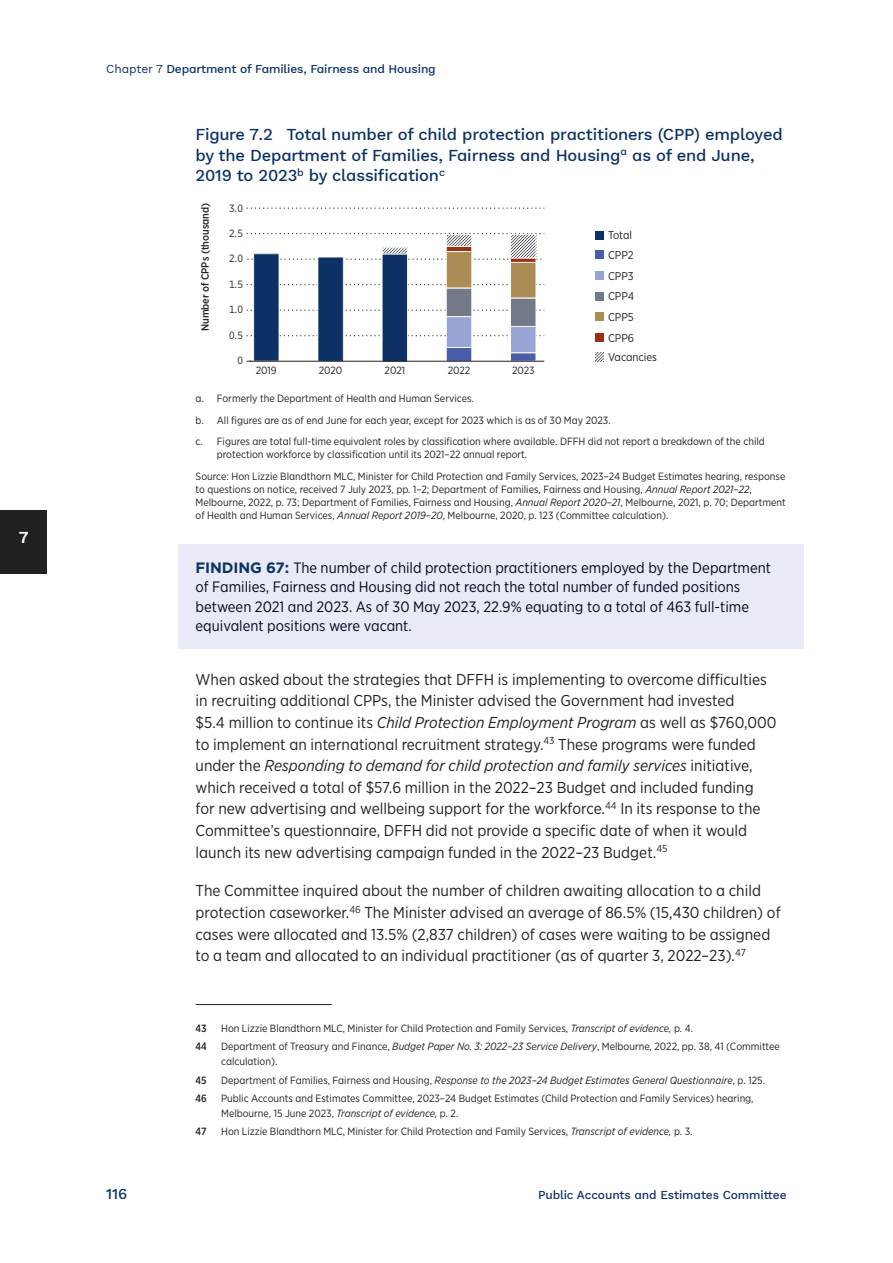
<style>
.page{position:relative;width:893px;height:1263px;background:#fff}
.page>*{position:absolute;margin:0;border:0;box-sizing:border-box;transform-origin:0 0}
.t1{font:500 16.5px/20.7px "Work Sans";letter-spacing:-.01em;color:#0d3166}
.t2{font:600 16.5px "Work Sans";color:#fff}
.Body{font:15.75px/21.6px "Gotham Narrow";color:#231f20}
.t3{font:15px/19.5px "Gotham Narrow";color:#000a1d}
.t4{font:500 15px "Work Sans";color:#0d3166}
.t5{font:500 12px "Work Sans";letter-spacing:-.01em;color:#0d3166}
.t6{font:11.25px/20.7px "Gotham Narrow";letter-spacing:-.005em;color:#231f20;text-align:justify}
.Table_Figure_Source{font:10.5px/13px "Gotham Narrow";color:#231f20}
.Footnote{font:10.5px/14.4px "Gotham Narrow";color:#231f20}
.Footnote-2{font:italic 10.5px "Gotham Narrow";color:#231f20}
.Footnote-3{font:500 10.5px "Gotham Narrow";color:#231f20}
.s1{font-weight:400}
.s2{font-style:italic}
.s3{font-family:"Gotham";font-weight:700;color:#0d3166}
.s4{font-style:normal}
</style>
<div class="page">
<div style="left:0;top:510px;width:47px;height:64px;background:#231f20"></div>
<div style="left:179px;top:544px;width:625px;height:104px;background:#e8eaf5"></div>
<svg style="left:247px;top:259px;width:295px;height:1px"></svg>
<svg style="left:247px;top:233px;width:297px;height:1px"></svg>
<svg style="left:247px;top:284px;width:297px;height:1px"></svg>
<svg style="left:247px;top:208px;width:297px;height:1px"></svg>
<svg style="left:247px;top:310px;width:297px;height:1px"></svg>
<svg style="left:247px;top:335px;width:297px;height:1px"></svg>
<div style="left:595px;top:250px;width:9px;height:9px;background:#475da9"></div>
<div style="left:595px;top:271px;width:9px;height:9px;background:#98a4d3"></div>
<div style="left:595px;top:292px;width:9px;height:8px;background:#737986"></div>
<div style="left:595px;top:312px;width:9px;height:9px;background:#ad8b54"></div>
<div style="left:595px;top:333px;width:9px;height:9px;background:#9c3112"></div>
<svg style="left:595px;top:353px;width:9px;height:8px"></svg>
<div style="left:595px;top:231px;width:9px;height:8px;background:#0d3166"></div>
<div style="left:254px;top:254px;width:25px;height:107px;background:#0d3166"></div>
<div style="left:253px;top:253px;width:26px;height:109px;border:1px solid #fff"></div>
<div style="left:318px;top:257px;width:25px;height:104px;background:#0d3166"></div>
<div style="left:317px;top:257px;width:27px;height:105px;border:1px solid #fff"></div>
<div style="left:382px;top:254px;width:26px;height:108px;background:#0d3166"></div>
<div style="left:382px;top:253px;width:26px;height:109px;border:1px solid #fff"></div>
<svg style="left:384px;top:249px;width:22px;height:3px"></svg>
<div style="left:382px;top:247px;width:26px;height:7px;border:1px solid #fff"></div>
<div style="left:446px;top:347px;width:26px;height:14px;background:#475da9"></div>
<div style="left:446px;top:347px;width:26px;height:15px;border:1px solid #fff"></div>
<div style="left:446px;top:317px;width:26px;height:30px;background:#98a4d3"></div>
<div style="left:446px;top:316px;width:26px;height:32px;border:1px solid #fff"></div>
<div style="left:446px;top:288px;width:26px;height:29px;background:#737986"></div>
<div style="left:446px;top:288px;width:26px;height:29px;border:1px solid #fff"></div>
<div style="left:446px;top:251px;width:26px;height:37px;background:#ad8b54"></div>
<div style="left:446px;top:251px;width:26px;height:37px;border:1px solid #fff"></div>
<div style="left:446px;top:246px;width:26px;height:5px;background:#9c3112"></div>
<div style="left:446px;top:246px;width:26px;height:6px;border:1px solid #fff"></div>
<svg style="left:448px;top:236px;width:22px;height:9px"></svg>
<div style="left:446px;top:234px;width:26px;height:13px;border:1px solid #fff"></div>
<div style="left:510px;top:353px;width:26px;height:8px;background:#475da9"></div>
<div style="left:510px;top:326px;width:26px;height:27px;background:#98a4d3"></div>
<div style="left:510px;top:326px;width:26px;height:27px;border:1px solid #fff"></div>
<div style="left:510px;top:298px;width:26px;height:28px;background:#737986"></div>
<div style="left:510px;top:298px;width:26px;height:29px;border:1px solid #fff"></div>
<div style="left:510px;top:262px;width:26px;height:36px;background:#ad8b54"></div>
<div style="left:510px;top:262px;width:26px;height:36px;border:1px solid #fff"></div>
<hr style="left:510px;top:258px;width:26px;height:4px;background:#9c3112">
<div style="left:510px;top:258px;width:26px;height:5px;border:1px solid #fff"></div>
<svg style="left:512px;top:236px;width:22px;height:20px"></svg>
<div style="left:510px;top:234px;width:26px;height:24px;border:1px solid #fff"></div>
<hr style="left:247px;top:361px;width:297px;height:1px;background:#231f20">
<hr style="left:196px;top:1004px;width:136px;height:1px;background:#231f20">
<p class="t2" style="left:19px;top:524px;width:11px">7</p>
<p class="t5" style="left:106px;top:60px;width:331px"><span class="s1">Chapter 7</span> Department of Families, Fairness and Housing</p>
<p class="t1" style="left:196px;top:123px;width:589px">Figure 7.2 Total number of child protection practitioners (CPP) employed by the Department of Families, Fairness and Housing<sup>a</sup> as of end June,<br>2019 to 2023<sup>b</sup> by classification<sup>c</sup></p>
<p class="Footnote-3" style="left:198px;top:331px;width:130px;rotate:-90deg">Number of CPPs (thousand)</p>
<p class="Table_Figure_Source" style="left:229px;top:201px;width:15px">3.0</p>
<p class="Table_Figure_Source" style="left:229px;top:227px;width:15px">2.5</p>
<p class="Table_Figure_Source" style="left:229px;top:252px;width:15px">2.0</p>
<p class="Table_Figure_Source" style="left:229px;top:278px;width:15px">1.5</p>
<p class="Table_Figure_Source" style="left:229px;top:303px;width:15px">1.0</p>
<p class="Table_Figure_Source" style="left:229px;top:329px;width:15px">0.5</p>
<p class="Table_Figure_Source" style="left:237px;top:354px;width:7px">0</p>
<p class="Table_Figure_Source" style="left:256px;top:364px;width:22px">2019</p>
<p class="Table_Figure_Source" style="left:319px;top:364px;width:25px">2020</p>
<p class="Table_Figure_Source" style="left:385px;top:364px;width:22px">2021</p>
<p class="Table_Figure_Source" style="left:448px;top:364px;width:24px">2022</p>
<p class="Table_Figure_Source" style="left:512px;top:364px;width:24px">2023</p>
<p class="t6" style="left:608px;top:225px;width:25px">Total</p>
<p class="t6" style="left:608px;top:244px;width:28px">CPP2<br>CPP3<br>CPP4<br>CPP5<br>CPP6</p>
<p class="t6" style="left:608px;top:347px;width:50px">Vacancies</p>
<p class="Table_Figure_Source" style="left:196px;top:391px;width:280px">a. Formerly the Department of Health and Human Services.</p>
<p class="Table_Figure_Source" style="left:196px;top:413px;width:417px">b. All figures are as of end June for each year, except for 2023 which is as of 30 May 2023.</p>
<p class="Table_Figure_Source" style="left:217px;top:435px;width:550px;text-indent:-21px">c. Figures are total full‑time equivalent roles by classification where available. DFFH did not report a breakdown of the child protection workforce by classification until its 2021–22 annual report.</p>
<p class="Table_Figure_Source" style="left:196px;top:469px;width:592px">Source: Hon Lizzie Blandthorn MLC, Minister for Child Protection and Family Services, 2023–24 Budget Estimates hearing, response to questions on notice, received 7 July 2023, pp. 1–2; Department of Families, Fairness and Housing, <span class="s2">Annual Report 2021–22</span>, Melbourne, 2022, p. 73; Department of Families, Fairness and Housing, <span class="s2">Annual Report 2020–21</span>, Melbourne, 2021, p. 70; Department of Health and Human Services, <span class="s2">Annual Report 2019–20</span>, Melbourne, 2020, p. 123 (Committee calculation).</p>
<p class="t3" style="left:196px;top:557px;width:577px"><span class="s3">FINDING 67:</span> The number of child protection practitioners employed by the Department of Families, Fairness and Housing did not reach the total number of funded positions between 2021 and 2023. As of 30 May 2023, 22.9% equating to a total of 463 full‑time equivalent positions were vacant.</p>
<p class="Body" style="left:196px;top:668px;width:582px">When asked about the strategies that DFFH is implementing to overcome difficulties in recruiting additional CPPs, the Minister advised the Government had invested<br>$5.4 million to continue its <span class="s2">Child Protection Employment Program</span> as well as $760,000 to implement an international recruitment strategy.<sup>43</sup> These programs were funded under the <span class="s2">Responding to demand for child protection and family services</span> initiative, which received a total of $57.6 million in the 2022–23 Budget and included funding for new advertising and wellbeing support for the workforce.<sup>44</sup> In its response to the Committee’s questionnaire, DFFH did not provide a specific date of when it would launch its new advertising campaign funded in the 2022–23 Budget.<sup>45</sup></p>
<p class="Body" style="left:196px;top:880px;width:587px">The Committee inquired about the number of children awaiting allocation to a child protection caseworker.<sup>46</sup> The Minister advised an average of 86.5% (15,430 children) of cases were allocated and 13.5% (2,837 children) of cases were waiting to be assigned to a team and allocated to an individual practitioner (as of quarter 3, 2022–23).<sup>47</sup></p>
<p class="Footnote-3" style="left:196px;top:1021px;width:13px">43</p>
<p class="Footnote" style="left:221px;top:1021px;width:473px">Hon Lizzie Blandthorn MLC, Minister for Child Protection and Family Services, <span class="s2">Transcript of evidence,</span> p. 4.</p>
<p class="Footnote-3" style="left:196px;top:1040px;width:13px">44</p>
<p class="Footnote" style="left:221px;top:1039px;width:560px">Department of Treasury and Finance, <span class="s2">Budget Paper No. 3: 2022–23 Service Delivery</span>, Melbourne, 2022, pp. 38, 41 (Committee calculation).</p>
<p class="Footnote-3" style="left:196px;top:1073px;width:13px">45</p>
<p class="Footnote-2" style="left:221px;top:1073px;width:545px"><span class="s4">Department of Families, Fairness and Housing,</span> Response to the 2023–24 Budget Estimates General Questionnaire<span class="s4">, p. 125.</span></p>
<p class="Footnote-3" style="left:196px;top:1092px;width:13px">46</p>
<p class="Footnote" style="left:221px;top:1091px;width:534px">Public Accounts and Estimates Committee, 2023–24 Budget Estimates (Child Protection and Family Services) hearing,<br>Melbourne, 15 June 2023, <span class="s2">Transcript of evidence,</span> p. 2.</p>
<p class="Footnote-3" style="left:196px;top:1125px;width:13px">47</p>
<p class="Footnote" style="left:221px;top:1124px;width:473px">Hon Lizzie Blandthorn MLC, Minister for Child Protection and Family Services, <span class="s2">Transcript of evidence,</span> p. 3.</p>
<p class="t4" style="left:106px;top:1183px;width:22px">116</p>
<p class="t5" style="left:538px;top:1186px;width:250px">Public Accounts and Estimates Committee</p>
</div>
